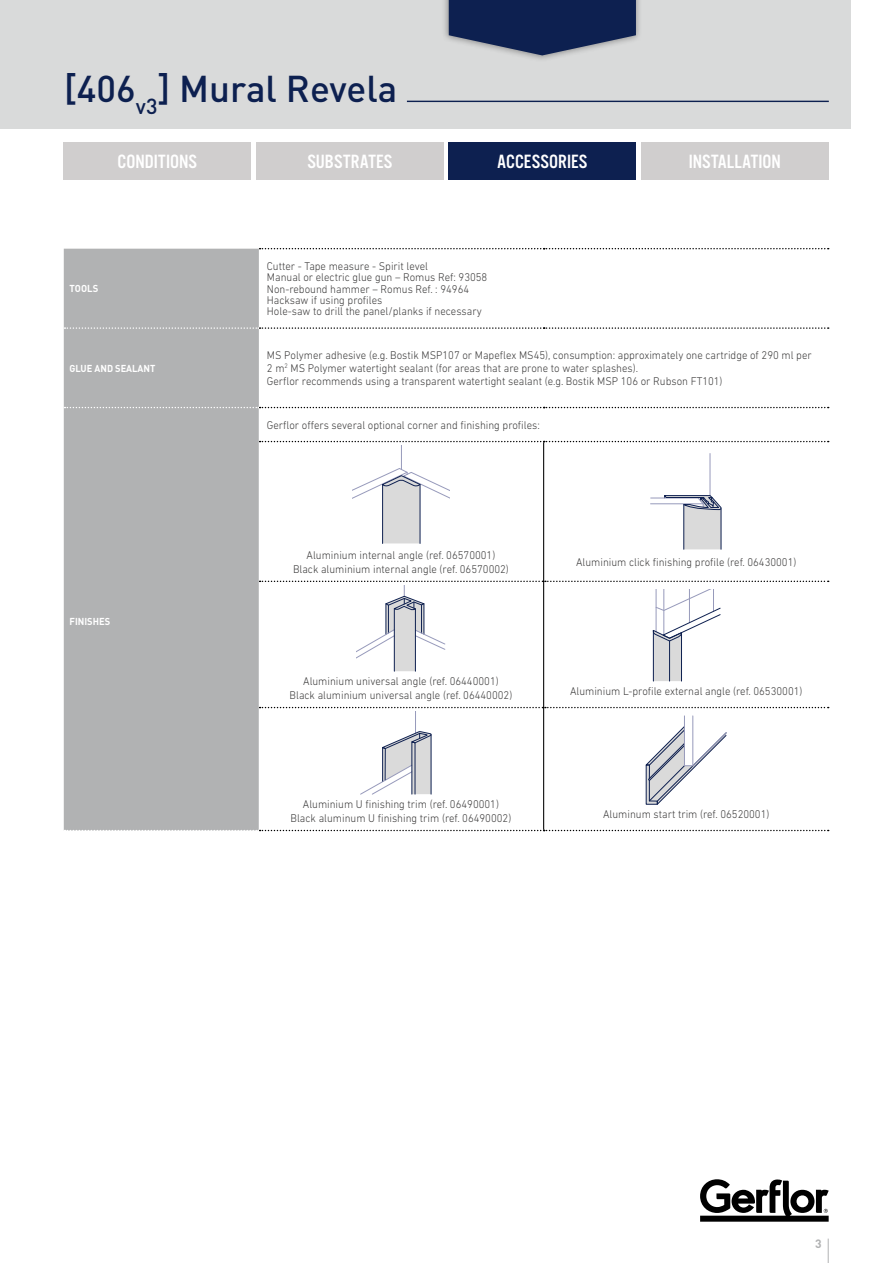
<style>
.page{position:relative;width:893px;height:1263px;background:#fff}
.page>*{position:absolute;margin:0;border:0;box-sizing:border-box;transform-origin:0 0}
.t1{font:500 36.9px "DIN Pro";color:#0d2050}
.t2{font:19.95px "Alternate Got No 3 D";color:#fff}
.t3{font:700 12px "DIN Pro";color:#b1b2b3}
.t4{font:300 11.4px/11.4px "DIN Next LT Pro";color:#3d3c3c;text-align:center;scale:.95 1}
.t5{font:700 10.05px "DIN Pro";color:#fff;scale:.93 1}
.t6{font:700 10.05px "DIN Pro";color:#fff;scale:.95 1}
</style>
<div class="page">
<div style="left:0;top:0;width:850px;height:129px;background:#d9dada"></div>
<svg style="left:828px;top:1238px;width:1px;height:25px"></svg>
<svg style="left:700px;top:1179px;width:129px;height:43px"></svg>
<div style="left:441px;top:0;width:201px;height:62px;background:#3d3c3c;opacity:.5"></div>
<svg style="left:449px;top:0;width:187px;height:55px;background:#2e3e65"></svg>
<div style="left:64px;top:249px;width:195px;height:581px;background:#b1b2b3"></div>
<svg style="left:259px;top:408px;width:569px;height:422px"></svg>
<svg style="left:260px;top:248px;width:569px;height:1px"></svg>
<svg style="left:64px;top:327px;width:765px;height:2px"></svg>
<svg style="left:64px;top:407px;width:765px;height:1px"></svg>
<svg style="left:66px;top:830px;width:763px;height:1px"></svg>
<hr style="left:543px;top:442px;width:1px;height:139px;background:#000">
<hr style="left:543px;top:581px;width:1px;height:126px;background:#000">
<hr style="left:543px;top:707px;width:1px;height:123px;background:#000">
<svg style="left:260px;top:441px;width:569px;height:108px"></svg>
<svg style="left:260px;top:581px;width:569px;height:100px"></svg>
<svg style="left:260px;top:707px;width:569px;height:98px"></svg>
<div style="left:684px;top:716px;width:9px;height:50px;border:1px solid #979abb"></div>
<div style="left:449px;top:142px;width:187px;height:38px;background:#0d2050"></div>
<div style="left:256px;top:142px;width:187px;height:38px;background:#d0cece"></div>
<div style="left:64px;top:142px;width:187px;height:38px;background:#d0cece"></div>
<div style="left:641px;top:142px;width:187px;height:38px;background:#d0cece"></div>
<hr style="left:407px;top:101px;width:422px;height:1px;background:#0d2050">
<h1 class="t1" style="left:64px;top:63px;width:335px">[406<sub>v3</sub>] Mural Revela</h1>
<h2 class="t2" style="left:118px;top:151px;width:81px">CONDITIONS</h2>
<h2 class="t2" style="left:307px;top:151px;width:87px">SUBSTRATES</h2>
<h2 class="t2" style="left:497px;top:151px;width:92px">ACCESSORIES</h2>
<h2 class="t2" style="left:689px;top:151px;width:94px">INSTALLATION</h2>
<p class="t6" style="left:70px;top:282px;width:32px">TOOLS</p>
<p class="t4" style="left:267px;top:260px;width:234px;text-align:left">Cutter - Tape measure - Spirit level<br>Manual or electric glue gun – Romus Ref: 93058<br>Non-rebound hammer – Romus Ref. : 94964<br>Hacksaw if using profiles<br>Hole-saw to drill the panel/planks if necessary</p>
<p class="t5" style="left:70px;top:361px;width:94px">GLUE AND SEALANT</p>
<p class="t5" style="left:70px;top:614px;width:45px">FINISHES</p>
<p class="t4" style="left:267px;top:349px;width:575px;line-height:12.9px;text-align:left">MS Polymer adhesive (e.g. Bostik MSP107 or Mapeflex MS45), consumption: approximately one cartridge of 290 ml per<br>2 m<sup>2</sup> MS Polymer watertight sealant (for areas that are prone to water splashes).<br>Gerflor recommends using a transparent watertight sealant (e.g. Bostik MSP 106 or Rubson FT101)</p>
<p class="t4" style="left:267px;top:419px;width:289px">Gerflor offers several optional corner and finishing profiles:</p>
<p class="t4" style="left:293px;top:548px;width:229px;line-height:13.6px">Aluminium internal angle (ref. 06570001)<br>Black aluminium internal angle (ref. 06570002)</p>
<p class="t4" style="left:576px;top:556px;width:233px">Aluminium click finishing profile (ref. 06430001)</p>
<p class="t4" style="left:290px;top:674px;width:236px;line-height:13.6px">Aluminium universal angle (ref. 06440001)<br>Black aluminium universal angle (ref. 06440002)</p>
<p class="t4" style="left:570px;top:685px;width:246px">Aluminium L-profile external angle (ref. 06530001)</p>
<p class="t4" style="left:291px;top:797px;width:234px;line-height:13.6px">Aluminium U finishing trim (ref. 06490001)<br>Black aluminum U finishing trim (ref. 06490002)</p>
<p class="t4" style="left:603px;top:809px;width:177px">Aluminum start trim (ref. 06520001)</p>
<p class="t3" style="left:815px;top:1235px;width:8px">3</p>
</div>
